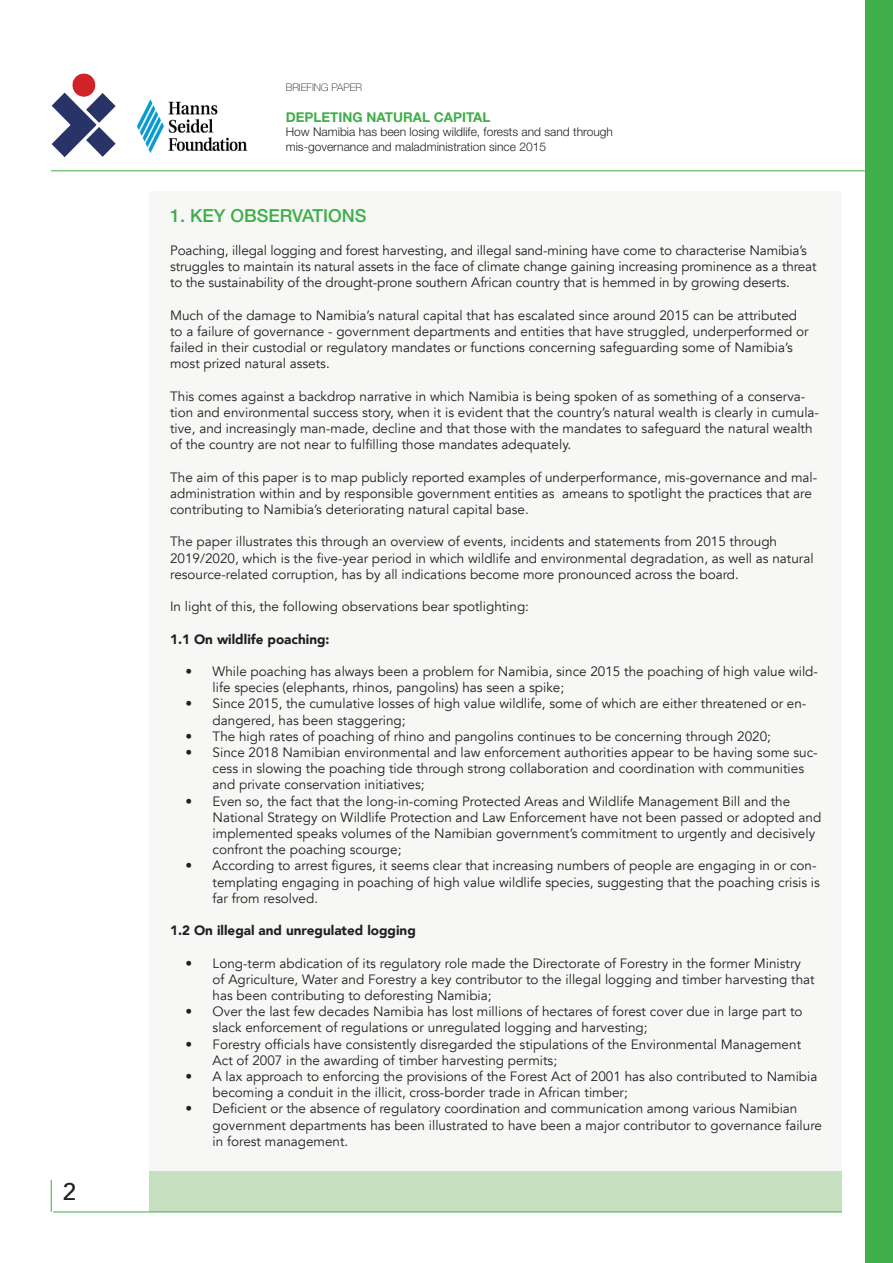
<style>
.page{position:relative;width:893px;height:1263px;background:#fff}
.page>*{position:absolute;margin:0;border:0;box-sizing:border-box;transform-origin:0 0}
.t1{font:500 24px "Avenir";color:#231f20}
.t2{font:500 18px "Helvetica Neue LT Std";color:#40ae49}
.t3{font:13.5px/16.2px "Avenir";color:#231f20}
.t4{font:900 13.5px "Avenir";color:#231f20}
.t5{font:700 13.5px "Helvetica Neue LT Std";color:#40ae49}
.t6{font:300 12px/14.4px "Helvetica Neue LT Std";color:#231f20}
.t7{font:100 10.5px "Helvetica Neue LT Std";color:#231f20}
</style>
<div class="page">
<hr style="left:51px;top:171px;width:842px;height:1px;background:#40ae49">
<img style="left:51px;top:73px;width:65px;height:85px">
<img style="left:136px;top:99px;width:112px;height:54px">
<div style="left:150px;top:1171px;width:692px;height:41px;background:#c7e0bf"></div>
<div style="left:150px;top:191px;width:692px;height:980px;background:#f7f7f6"></div>
<hr style="left:53px;top:1211px;width:789px;height:1px;background:#40ae49">
<hr style="left:51px;top:1180px;width:1px;height:32px;background:#40ae49">
<div style="left:865px;top:0;width:28px;height:1263px;background:#40ae49"></div>
<h1 class="t1" style="left:63px;top:1171px;width:15px">2</h1>
<p class="t7" style="left:286px;top:82px;width:78px">BRIEFING PAPER</p>
<p class="t5" style="left:286px;top:109px;width:206px">DEPLETING NATURAL CAPITAL</p>
<p class="t6" style="left:286px;top:125px;width:329px">How Namibia has been losing wildlife, forests and sand through mis-governance and maladministration since 2015</p>
<h2 class="t2" style="left:170px;top:205px;width:198px">1. KEY OBSERVATIONS</h2>
<p class="t3" style="left:170px;top:242px;width:648px">Poaching, illegal logging and forest harvesting, and illegal sand-mining have come to characterise Namibia’s struggles to maintain its natural assets in the face of climate change gaining increasing prominence as a threat to the sustainability of the drought-prone southern African country that is hemmed in by growing deserts.</p>
<p class="t3" style="left:170px;top:307px;width:640px">Much of the damage to Namibia’s natural capital that has escalated since around 2015 can be attributed to a failure of governance - government departments and entities that have struggled, underperformed or failed in their custodial or regulatory mandates or functions concerning safeguarding some of Namibia’s most prized natural assets.</p>
<p class="t3" style="left:170px;top:388px;width:650px">This comes against a backdrop narrative in which Namibia is being spoken of as something of a conserva&shy;tion and environmental success story, when it is evident that the country’s natural wealth is clearly in cumula&shy;tive, and increasingly man-made, decline and that those with the mandates to safeguard the natural wealth of the country are not near to fulfilling those mandates adequately.</p>
<p class="t3" style="left:170px;top:469px;width:649px">The aim of this paper is to map publicly reported examples of underperformance, mis-governance and mal&shy;administration within and by responsible government entities as ameans to spotlight the practices that are contributing to Namibia’s deteriorating natural capital base.</p>
<p class="t3" style="left:170px;top:534px;width:645px">The paper illustrates this through an overview of events, incidents and statements from 2015 through<br>2019/2020, which is the five-year period in which wildlife and environmental degradation, as well as natural resource-related corruption, has by all indications become more pronounced across the board.</p>
<p class="t3" style="left:170px;top:599px;width:360px">In light of this, the following observations bear spotlighting:</p>
<p class="t4" style="left:170px;top:627px;width:161px">1.1 On wildlife poaching:</p>
<p class="t3" style="left:213px;top:663px;width:607px;text-indent:-27px">• While poaching has always been a problem for Namibia, since 2015 the poaching of high value wild&shy;life species (elephants, rhinos, pangolins) has seen a spike;</p>
<p class="t3" style="left:213px;top:696px;width:595px;text-indent:-27px">• Since 2015, the cumulative losses of high value wildlife, some of which are either threatened or en&shy;dangered, has been staggering;</p>
<p class="t3" style="left:186px;top:728px;width:587px">• The high rates of poaching of rhino and pangolins continues to be concerning through 2020;</p>
<p class="t3" style="left:213px;top:744px;width:607px;text-indent:-27px">• Since 2018 Namibian environmental and law enforcement authorities appear to be having some suc&shy;cess in slowing the poaching tide through strong collaboration and coordination with communities and private conservation initiatives;</p>
<p class="t3" style="left:213px;top:793px;width:610px;text-indent:-27px">• Even so, the fact that the long-in-coming Protected Areas and Wildlife Management Bill and the National Strategy on Wildlife Protection and Law Enforcement have not been passed or adopted and implemented speaks volumes of the Namibian government’s commitment to urgently and decisively confront the poaching scourge;</p>
<p class="t3" style="left:213px;top:858px;width:609px;text-indent:-27px">• According to arrest figures, it seems clear that increasing numbers of people are engaging in or con&shy;templating engaging in poaching of high value wildlife species, suggesting that the poaching crisis is far from resolved.</p>
<p class="t4" style="left:170px;top:919px;width:247px">1.2 On illegal and unregulated logging</p>
<p class="t3" style="left:213px;top:955px;width:604px;text-indent:-27px">• Long-term abdication of its regulatory role made the Directorate of Forestry in the former Ministry of Agriculture, Water and Forestry a key contributor to the illegal logging and timber harvesting that has been contributing to deforesting Namibia;</p>
<p class="t3" style="left:213px;top:1004px;width:591px;text-indent:-27px">• Over the last few decades Namibia has lost millions of hectares of forest cover due in large part to slack enforcement of regulations or unregulated logging and harvesting;</p>
<p class="t3" style="left:213px;top:1036px;width:590px;text-indent:-27px">• Forestry officials have consistently disregarded the stipulations of the Environmental Management<br>Act of 2007 in the awarding of timber harvesting permits;</p>
<p class="t3" style="left:213px;top:1068px;width:606px;text-indent:-27px">• A lax approach to enforcing the provisions of the Forest Act of 2001 has also contributed to Namibia becoming a conduit in the illicit, cross-border trade in African timber;</p>
<p class="t3" style="left:213px;top:1101px;width:611px;text-indent:-27px">• Deficient or the absence of regulatory coordination and communication among various Namibian government departments has been illustrated to have been a major contributor to governance failure in forest management.</p>
</div>
